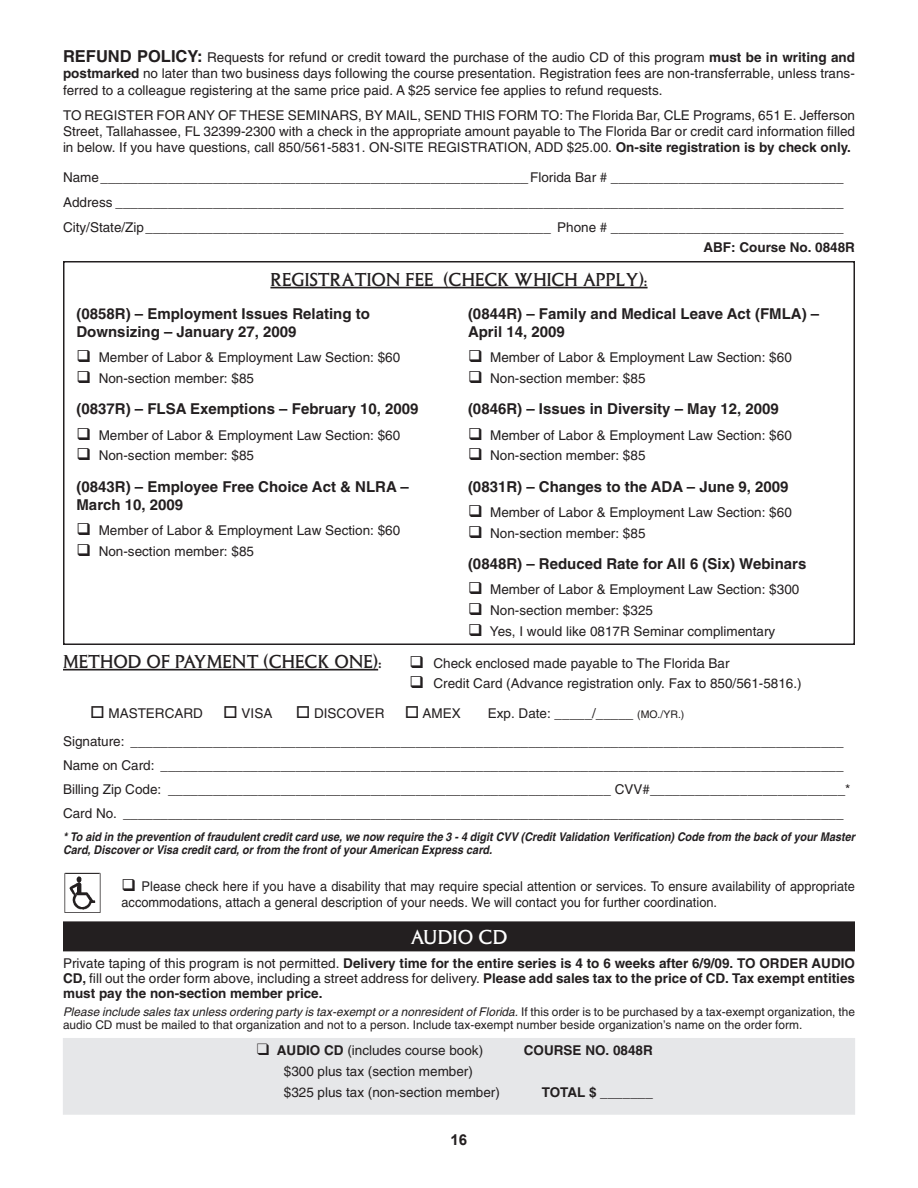
<style>
.page{position:relative;width:918px;height:1188px;background:#fff}
.page>*{position:absolute;margin:0;border:0;box-sizing:border-box;transform-origin:0 0}
.Bro13-CLE_Crsebook_h{font:21px "Columna Solid DTC";color:#fff}
.Bro22-RegFee_MethofP{font:19.5px "Columna Solid DTC";color:#231f20}
.t1{font:700 15px/18px "Helvetica";color:#231f20}
.t2{font:700 15px "Arial";color:#231f20}
.Bro24-handicap{font:13.5px/16.2px "Helvetica";color:#231f20;text-align:justify}
.Bro20-name-add-ctyst{font:13.5px "Helvetica";color:#231f20}
.Bro17-text9{font:700 13.5px/15px "Helvetica";color:#231f20;text-align:justify}
.Bro24-handicap-2{font:13.5px/16.2px "Helvetica";color:#231f20;scale:.95 1}
.Bro23-checkone_boxes{font:13.5px "Helvetica";color:#231f20}
.Bro26-book_tape_cost{font:13.5px "Helvetica";color:#231f20}
.Bro22-RegFee_MethofP-2{font:13.5px "Helvetica";color:#231f20}
.Bro26-book_tape_cost-2{font:700 13.5px "Helvetica";color:#231f20}
.Bro18-text8{font:12px/13.5px "Helvetica";color:#231f20}
.Bro-multi-name-add-c{font:italic 700 12px/13.5px "Helvetica";color:#231f20;scale:.9 1}
.s1{font-weight:700;font-size:16.5px}
.s2{font-weight:700}
.s3{font-size:10.5px}
.s4{font-weight:400}
.s5{font-style:italic}
</style>
<div class="page">
<div style="left:63px;top:261px;width:792px;height:384px;border:2px solid #231f20"></div>
<hr style="left:270px;top:287px;width:378px;height:1px;background:#231f20">
<hr style="left:63px;top:669px;width:315px;height:2px;background:#231f20">
<img style="left:64px;top:872px;width:37px;height:41px">
<div style="left:63px;top:921px;width:792px;height:30px;background:#231f20"></div>
<div style="left:63px;top:1038px;width:792px;height:76px;background:#e6e7e9"></div>
<div style="left:63px;top:1038px;width:792px;height:77px;border:1px solid #e6e7e9"></div>
<p class="Bro24-handicap" style="left:63px;top:49px;width:794px"><span class="s1">REFUND POLICY:</span> Requests for refund or credit toward the purchase of the audio CD of this program <span class="s2">must be in writing and postmarked</span> no later than two business days following the course presentation. Registration fees are non-transferrable, unless trans&shy;ferred to a colleague registering at the same price paid. A $25 service fee applies to refund requests.</p>
<p class="Bro24-handicap" style="left:63px;top:107px;width:611px">TO REGI STER FOR ANY OF THESE SEMINARS, BY MAIL, SEN D THI S FORM TO: The Florida Bar, CLE</p>
<p class="Bro24-handicap" style="left:63px;top:107px;width:794px;text-indent:630px">Programs, 651 E. Jefferson Street, Tallahassee, FL 32399-2300 with a check in the appropriate amount payable to The Florida Bar or credit card information filled in below. If you have questions, call 850/561-5831. ON-SITE REGI STRATI ON, ADD $25.00. <span class="s2">On-site registration is by check only.</span></p>
<p class="Bro24-handicap" style="left:63px;top:169px;width:782px">Name_________________________________________________________Florida Bar # _______________________________</p>
<p class="Bro24-handicap" style="left:63px;top:194px;width:782px">Address _________________________________________________________________________________________________</p>
<p class="Bro24-handicap" style="left:63px;top:219px;width:782px">City/State/Zip______________________________________________________ Phone # _______________________________</p>
<p class="Bro17-text9" style="left:703px;top:239px;width:153px">ABF: Course No. 0848R</p>
<p class="Bro22-RegFee_MethofP" style="left:270px;top:268px;width:379px">REGISTRATION FEE (CHECK WHICH APPLY):</p>
<p class="t1" style="left:76px;top:305px;width:295px">(0858R) – Employment Issues Relating to<br>Downsizing – January 27, 2009</p>
<p class="Bro24-handicap" style="left:76px;top:349px;width:325px">❑ Member of Labor &amp; Employment Law Section: $60</p>
<p class="Bro24-handicap" style="left:76px;top:370px;width:179px">❑ Non-section member: $85</p>
<p class="t1" style="left:76px;top:400px;width:344px">(0837R) – FLSA Exemptions – February 10, 2009</p>
<p class="Bro24-handicap" style="left:76px;top:427px;width:325px">❑ Member of Labor &amp; Employment Law Section: $60</p>
<p class="Bro24-handicap" style="left:76px;top:448px;width:179px">❑ Non-section member: $85</p>
<p class="t1" style="left:76px;top:477px;width:334px">(0843R) – Employee Free Choice Act &amp; NLRA –<br>March 10, 2009</p>
<p class="Bro24-handicap" style="left:76px;top:522px;width:325px">❑ Member of Labor &amp; Employment Law Section: $60</p>
<p class="Bro24-handicap" style="left:76px;top:543px;width:179px">❑ Non-section member: $85</p>
<p class="t1" style="left:468px;top:305px;width:353px">(0844R) – Family and Medical Leave Act (FMLA) –<br>April 14, 2009</p>
<p class="Bro24-handicap" style="left:468px;top:349px;width:325px">❑ Member of Labor &amp; Employment Law Section: $60</p>
<p class="Bro24-handicap" style="left:468px;top:370px;width:179px">❑ Non-section member: $85</p>
<p class="t1" style="left:468px;top:400px;width:312px">(0846R) – Issues in Diversity – May 12, 2009</p>
<p class="Bro24-handicap" style="left:468px;top:427px;width:325px">❑ Member of Labor &amp; Employment Law Section: $60</p>
<p class="Bro24-handicap" style="left:468px;top:448px;width:179px">❑ Non-section member: $85</p>
<p class="t1" style="left:468px;top:477px;width:322px">(0831R) – Changes to the ADA – June 9, 2009</p>
<p class="Bro24-handicap" style="left:468px;top:504px;width:325px">❑ Member of Labor &amp; Employment Law Section: $60</p>
<p class="Bro24-handicap" style="left:468px;top:525px;width:179px">❑ Non-section member: $85</p>
<p class="t1" style="left:468px;top:555px;width:340px">(0848R) – Reduced Rate for All 6 (Six) Webinars</p>
<p class="Bro24-handicap" style="left:468px;top:582px;width:333px">❑ Member of Labor &amp; Employment Law Section: $300</p>
<p class="Bro24-handicap" style="left:468px;top:602px;width:187px">❑ Non-section member: $325</p>
<p class="Bro24-handicap" style="left:468px;top:623px;width:309px">❑ Yes, I would like 0817R Seminar complimentary</p>
<p class="Bro22-RegFee_MethofP" style="left:63px;top:650px;width:320px">METHOD OF PAYMENT (CHECK ONE):</p>
<p class="Bro22-RegFee_MethofP-2" style="left:410px;top:655px;width:322px">❑ Check enclosed made payable to The Florida Bar</p>
<p class="Bro23-checkone_boxes" style="left:410px;top:675px;width:394px">❑ C redit Card (Advance registration only. Fax to 850/561-5816.)</p>
<p class="Bro23-checkone_boxes" style="left:90px;top:705px;width:184px">□ MASTERCARD □ VI SA</p>
<p class="Bro23-checkone_boxes" style="left:296px;top:705px;width:178px">□ DI SCOVER □ AMEX E</p>
<p class="Bro23-checkone_boxes" style="left:497px;top:705px;width:189px">xp. Date: _____/_____ <span class="s3">(MO./YR.)</span></p>
<p class="Bro20-name-add-ctyst" style="left:63px;top:734px;width:782px">Signature: _______________________________________________________________________________________________</p>
<p class="Bro20-name-add-ctyst" style="left:63px;top:758px;width:782px">Name on Card: ___________________________________________________________________________________________</p>
<p class="Bro20-name-add-ctyst" style="left:63px;top:782px;width:789px">Billing Zip Code: __________________________________________________________ CVV#__________________________*</p>
<p class="Bro20-name-add-ctyst" style="left:63px;top:806px;width:782px">Card No. ________________________________________________________________________________________________</p>
<p class="Bro-multi-name-add-c" style="left:63px;top:830px;width:881px">* To aid in the prevention of fraudulent credit card use, we now require the 3 - 4 digit CVV (Credit Validation Verification) Code from the back of your Master<br>Card, Discover or Visa credit card, or from the front of your American Express card.</p>
<p class="Bro24-handicap-2" style="left:122px;top:878px;width:774px">❑ Please check here if you have a disability that may require special attention or services. To ensure availability of appropriate accommodations, attach a general description of your needs. We will contact you for further coordination.</p>
<p class="Bro13-CLE_Crsebook_h" style="left:411px;top:925px;width:98px">AUDIO CD</p>
<p class="Bro17-text9" style="left:63px;top:955px;width:794px"><span class="s4">Private taping of this program is not permitted.</span> Delivery time for the entire series is 4 to 6 weeks after 6/9/09. TO ORDER AUDIO CD, <span class="s4">fill out the order form above, including a street address for delivery.</span> Please add sales tax to the price of CD. Tax exempt entities must pay the non-section member price.</p>
<p class="Bro18-text8" style="left:63px;top:1005px;width:793px"><span class="s5">Please include sales tax unless ordering party is tax-exempt or a nonresident of Florida.</span> I f this order is to be purchased by a tax-exempt organization, the audio CD must be mailed to that organization and not to a person. I nclude tax-exempt number beside organization’s name on the order form.</p>
<p class="Bro26-book_tape_cost" style="left:257px;top:1043px;width:228px">❑ <span class="s2">AUDIO CD</span> (includes course book)</p>
<p class="Bro26-book_tape_cost-2" style="left:524px;top:1042px;width:131px">COURSE NO. 0848R</p>
<p class="Bro26-book_tape_cost" style="left:284px;top:1064px;width:191px">$300 plus tax (section member)</p>
<p class="Bro26-book_tape_cost" style="left:284px;top:1085px;width:218px">$325 plus tax (non-section member)</p>
<p class="Bro26-book_tape_cost-2" style="left:542px;top:1084px;width:113px">TOTAL $ _______</p>
<p class="t2" style="left:451px;top:1130px;width:18px">16</p>
</div>
